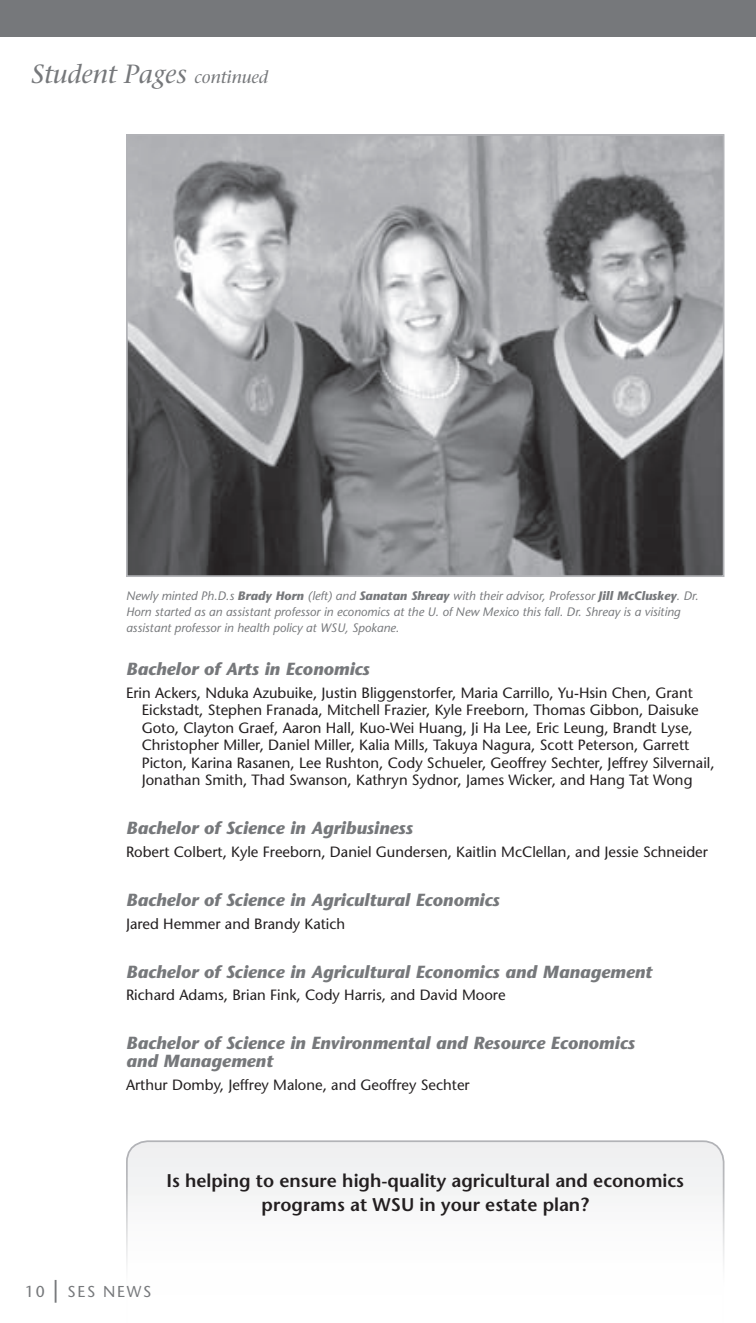
<style>
.page{position:relative;width:756px;height:1323px;background:#fff}
.page>*{position:absolute;margin:0;border:0;box-sizing:border-box;transform-origin:0 0}
.t1{font:italic 26.25px "Stone Serif";color:#76787b}
.t2{font:600 18.38px/24.5px "Stone Sans";color:#231f20;text-align:center}
.t3{font:italic 700 17.5px/17.5px "Stone Sans";color:#76787b}
.t4{font:15.75px "Stone Sans";letter-spacing:.11em;color:#76787b}
.t5{font:14.88px/17.5px "Stone Sans";color:#231f20}
.t6{font:italic 12.25px/15.8px "Stone Sans";color:#76787b}
.s1{font-size:17.5px}
.s2{font-weight:700}
.s3{font-weight:600;font-size:22.75px}
</style>
<div class="page">
<div style="left:126px;top:1140px;width:598px;height:125px;background:#f5f6f6"></div>
<img style="left:129px;top:137px;width:592px;height:437px">
<div style="left:126px;top:134px;width:598px;height:443px;border:2px solid #b2b3b7"></div>
<div style="left:0;top:0;width:756px;height:37px;background:#76787b"></div>
<h1 class="t1" style="left:32px;top:58px;width:238px">Student Pages <span class="s1">continued</span></h1>
<p class="t6" style="left:126px;top:588px;width:574px">Newly minted Ph.D.s <span class="s2">Brady Horn</span> (left) and <span class="s2">Sanatan Shreay</span> with their advisor, Professor <span class="s2">Jill McCluskey</span>. Dr.<br>Horn started as an assistant professor in economics at the U. of New Mexico this fall. Dr. Shreay is a visiting assistant professor in health policy at WSU, Spokane.</p>
<p class="t3" style="left:126px;top:660px;width:245px">Bachelor of Arts in Economics</p>
<p class="t5" style="left:142px;top:684px;width:574px;text-indent:-16px">Erin Ackers, Nduka Azubuike, Justin Bliggenstorfer, Maria Carrillo, Yu-Hsin Chen, Grant Eickstadt, Stephen Franada, Mitchell Frazier, Kyle Freeborn, Thomas Gibbon, Daisuke Goto, Clayton Graef, Aaron Hall, Kuo-Wei Huang, Ji Ha Lee, Eric Leung, Brandt Lyse, Christopher Miller, Daniel Miller, Kalia Mills, Takuya Nagura, Scott Peterson, Garrett Picton, Karina Rasanen, Lee Rushton, Cody Schueler, Geoffrey Sechter, Jeffrey Silvernail, Jonathan Smith, Thad Swanson, Kathryn Sydnor, James Wicker, and Hang Tat Wong</p>
<p class="t3" style="left:126px;top:819px;width:288px">Bachelor of Science in Agribusiness</p>
<p class="t5" style="left:126px;top:843px;width:583px">Robert Colbert, Kyle Freeborn, Daniel Gundersen, Kaitlin McClellan, and Jessie Schneider</p>
<p class="t3" style="left:126px;top:891px;width:375px">Bachelor of Science in Agricultural Economics</p>
<p class="t5" style="left:126px;top:915px;width:221px">Jared Hemmer and Brandy Katich</p>
<p class="t3" style="left:126px;top:963px;width:528px">Bachelor of Science in Agricultural Economics and Management</p>
<p class="t5" style="left:126px;top:986px;width:381px">Richard Adams, Brian Fink, Cody Harris, and David Moore</p>
<p class="t3" style="left:126px;top:1034px;width:510px">Bachelor of Science in Environmental and Resource Economics and Management</p>
<p class="t5" style="left:126px;top:1076px;width:345px">Arthur Domby, Jeffrey Malone, and Geoffrey Sechter</p>
<p class="t2" style="left:166px;top:1168px;width:519px">Is helping to ensure high-quality agricultural and economics programs at WSU in your estate plan?</p>
<p class="t4" style="left:25px;top:1282px;width:128px">10 <span class="s3">|</span> SES NEWS</p>
</div>
